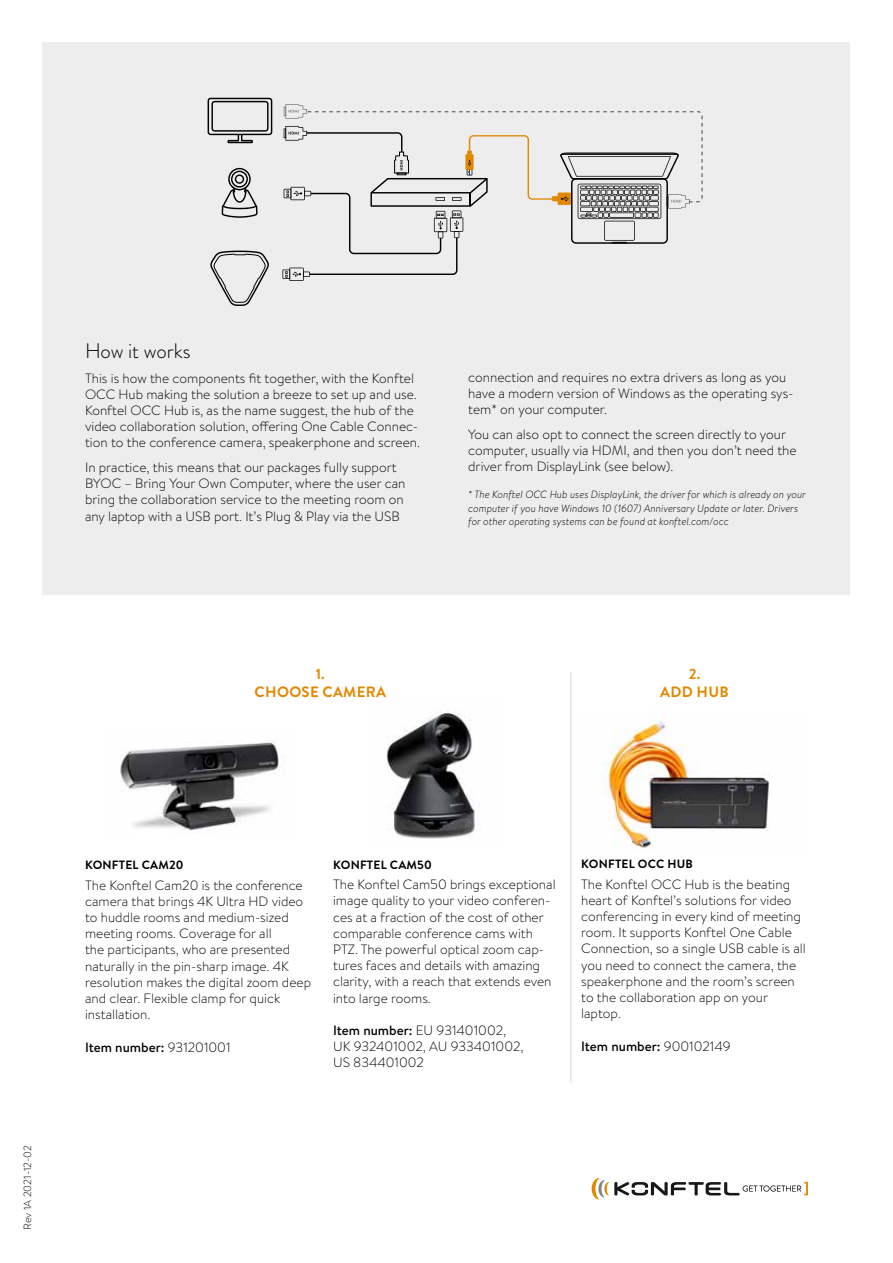
<style>
.page{position:relative;width:893px;height:1263px;background:#fff}
.page>*{position:absolute;margin:0;border:0;box-sizing:border-box;transform-origin:0 0}
.t1{font:300 21px "Brandon Grotesque";color:#000}
.t2{font:700 15px/18px "Brandon Grotesque";letter-spacing:.02em;color:#e18800;text-align:center}
.t3{font:300 13.5px/16.2px "Brandon Text";color:#000}
.t4{font:500 13.5px "Brandon Text";color:#000}
.t5{font:700 12px "Brandon Text";letter-spacing:.02em;color:#000}
.t6{font:italic 300 10.5px/13.5px "Brandon Text";color:#000}
.t7{font:300 10.5px "Brandon Text";color:#000}
.s1{font-weight:300}
.s2{font-weight:500}
</style>
<div class="page">
<div style="left:43px;top:43px;width:807px;height:552px;background:#ededed"></div>
<svg style="left:208px;top:98px;width:64px;height:45px"></svg>
<svg style="left:282px;top:104px;width:421px;height:177px"></svg>
<svg style="left:222px;top:168px;width:36px;height:50px"></svg>
<svg style="left:210px;top:250px;width:59px;height:56px"></svg>
<img style="left:386px;top:710px;width:94px;height:129px">
<img style="left:120px;top:741px;width:164px;height:90px">
<img style="left:603px;top:715px;width:167px;height:133px">
<svg style="left:592px;top:1178px;width:216px;height:21px"></svg>
<hr style="left:570px;top:672px;width:1px;height:411px;background:#dadada">
<h1 class="t1" style="left:85px;top:336px;width:107px">How it works</h1>
<p class="t3" style="left:85px;top:369px;width:336px">This is how the components fit together, with the Konftel OCC Hub making the solution a breeze to set up and use.<br>Konftel OCC Hub is, as the name suggest, the hub of the video collaboration solution, offering One Cable Connec&shy;tion to the conference camera, speakerphone and screen.</p>
<p class="t3" style="left:85px;top:459px;width:322px">In practice, this means that our packages fully support BYOC – Bring Your Own Computer, where the user can bring the collaboration service to the meeting room on any laptop with a USB port. It’s Plug &amp; Play via the USB</p>
<p class="t3" style="left:468px;top:368px;width:327px">connection and requires no extra drivers as long as you have a modern version of Windows as the operating sys&shy;tem* on your computer.</p>
<p class="t3" style="left:468px;top:426px;width:330px">You can also opt to connect the screen directly to your computer, usually via HDMI, and then you don’t need the driver from DisplayLink (see below).</p>
<p class="t6" style="left:468px;top:487px;width:339px">* The Konftel OCC Hub uses DisplayLink, the driver for which is already on your computer if you have Windows 10 (1607) Anniversary Update or later. Drivers for other operating systems can be found at konftel.com/occ</p>
<p class="t2" style="left:255px;top:665px;width:133px">1.<br>CHOOSE CAMERA</p>
<p class="t2" style="left:660px;top:665px;width:70px">2.<br>ADD HUB</p>
<p class="t7" style="left:20px;top:1230px;width:86px;rotate:-90deg">Rev 1A 2021-12-02</p>
<p class="t5" style="left:85px;top:856px;width:100px">KONFTEL CAM20</p>
<p class="t3" style="left:85px;top:876px;width:228px">The Konftel Cam20 is the conference camera that brings 4K Ultra HD video to huddle rooms and medium-sized meeting rooms. Coverage for all<br>the participants, who are presented naturally in the pin-sharp image. 4K resolution makes the digital zoom deep and clear. Flexible clamp for quick installation.</p>
<p class="t4" style="left:85px;top:1037px;width:147px">Item number: <span class="s1">931201001</span></p>
<p class="t5" style="left:333px;top:856px;width:100px">KONFTEL CAM50</p>
<p class="t3" style="left:333px;top:876px;width:224px">The Konftel Cam50 brings exceptional image quality to your video conferen&shy;ces at a fraction of the cost of other comparable conference cams with PTZ. The powerful optical zoom cap&shy;tures faces and details with amazing clarity, with a reach that extends even into large rooms.</p>
<p class="t3" style="left:333px;top:1022px;width:192px"><span class="s2">Item number:</span> EU 931401002,<br>UK 932401002, AU 933401002,<br>US 834401002</p>
<p class="t5" style="left:581px;top:855px;width:113px">KONFTEL OCC HUB</p>
<p class="t3" style="left:581px;top:875px;width:226px">The Konftel OCC Hub is the beating heart of Konftel’s solutions for video conferencing in every kind of meeting room. It supports Konftel One Cable<br>Connection, so a single USB cable is all you need to connect the camera, the speakerphone and the room’s screen to the collaboration app on your laptop.</p>
<p class="t4" style="left:581px;top:1036px;width:151px">Item number: <span class="s1">900102149</span></p>
</div>
